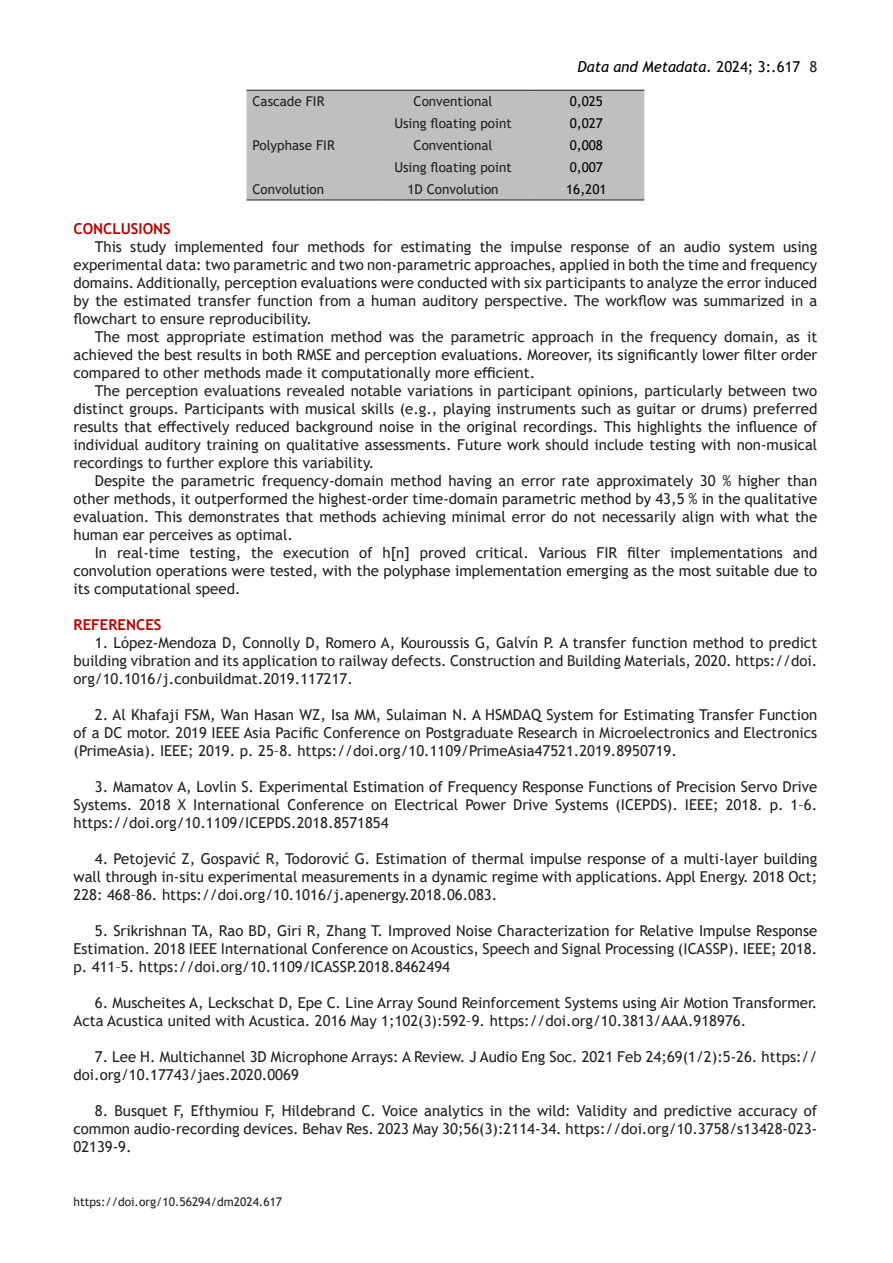
<style>
.page{position:relative;width:893px;height:1263px;background:#fff}
.page>*{position:absolute;margin:0;border:0;box-sizing:border-box;transform-origin:0 0}
.t1{font:15px/18px "Trebuchet MS";color:#231f20;text-align:justify}
.t2{font:italic 15px "Trebuchet MS";color:#000}
.t3{font:700 15px "Trebuchet MS";color:#be0000}
.t4{font:13.5px "Trebuchet MS";color:#231f20}
.t5{font:13.5px "Trebuchet MS";color:#000}
.t6{font:12px "Trebuchet MS";color:#231f20}
.s1{font-style:normal}
.s2{font-style:normal;color:#231f20}
</style>
<div class="page">
<div style="left:246px;top:91px;width:398px;height:109px;background:#bfbfbf"></div>
<hr style="left:246px;top:200px;width:132px;height:1px;background:#231f20">
<hr style="left:378px;top:200px;width:150px;height:1px;background:#231f20">
<hr style="left:528px;top:200px;width:116px;height:1px;background:#231f20">
<hr style="left:246px;top:90px;width:132px;height:1px;background:#231f20">
<hr style="left:378px;top:90px;width:150px;height:1px;background:#231f20">
<hr style="left:528px;top:90px;width:116px;height:1px;background:#231f20">
<p class="t2" style="left:578px;top:58px;width:241px">Data and Metadata. <span class="s1">2024; 3:.617</span> <span class="s2">8</span></p>
<p class="t4" style="left:252px;top:93px;width:74px">Cascade FIR</p>
<p class="t4" style="left:414px;top:93px;width:80px">Conventional</p>
<p class="t5" style="left:570px;top:93px;width:35px">0,025</p>
<p class="t4" style="left:394px;top:115px;width:119px">Using floating point</p>
<p class="t5" style="left:570px;top:115px;width:35px">0,027</p>
<p class="t4" style="left:252px;top:137px;width:84px">Polyphase FIR</p>
<p class="t4" style="left:414px;top:137px;width:80px">Conventional</p>
<p class="t5" style="left:570px;top:137px;width:35px">0,008</p>
<p class="t4" style="left:394px;top:159px;width:119px">Using floating point</p>
<p class="t5" style="left:570px;top:159px;width:35px">0,007</p>
<p class="t4" style="left:252px;top:181px;width:73px">Convolution</p>
<p class="t4" style="left:407px;top:181px;width:93px">1D Convolution</p>
<p class="t5" style="left:566px;top:181px;width:42px">16,201</p>
<p class="t3" style="left:74px;top:219px;width:99px">CONCLUSIONS</p>
<p class="t1" style="left:74px;top:238px;width:745px;text-indent:21px">This study implemented four methods for estimating the impulse response of an audio system using experimental data: two parametric and two non-parametric approaches, applied in both the time and frequency domains. Additionally, perception evaluations were conducted with six participants to analyze the error induced by the estimated transfer function from a human auditory perspective. The workflow was summarized in a flowchart to ensure reproducibility.</p>
<p class="t1" style="left:74px;top:328px;width:745px;text-indent:21px">The most appropriate estimation method was the parametric approach in the frequency domain, as it achieved the best results in both RMSE and perception evaluations. Moreover, its significantly lower filter order compared to other methods made it computationally more efficient.</p>
<p class="t1" style="left:74px;top:382px;width:745px;text-indent:21px">The perception evaluations revealed notable variations in participant opinions, particularly between two distinct groups. Participants with musical skills (e.g., playing instruments such as guitar or drums) preferred results that effectively reduced background noise in the original recordings. This highlights the influence of individual auditory training on qualitative assessments. Future work should include testing with non-musical recordings to further explore this variability.</p>
<p class="t1" style="left:74px;top:472px;width:745px;text-indent:21px">Despite the parametric frequency-domain method having an error rate approximately 30 % higher than other methods, it outperformed the highest-order time-domain parametric method by 43,5 % in the qualitative evaluation. This demonstrates that methods achieving minimal error do not necessarily align with what the human ear perceives as optimal.</p>
<p class="t1" style="left:74px;top:544px;width:745px;text-indent:21px">In real-time testing, the execution of h[n] proved critical. Various FIR filter implementations and convolution operations were tested, with the polyphase implementation emerging as the most suitable due to its computational speed.</p>
<p class="t3" style="left:74px;top:615px;width:90px">REFERENCES</p>
<p class="t1" style="left:74px;top:634px;width:745px;text-indent:21px">1. López-Mendoza D, Connolly D, Romero A, Kouroussis G, Galvín P. A transfer function method to predict building vibration and its application to railway defects. Construction and Building Materials, 2020. https://doi. org/10.1016/j.conbuildmat.2019.117217.</p>
<p class="t1" style="left:74px;top:706px;width:745px;text-indent:21px">2. Al Khafaji FSM, Wan Hasan WZ, Isa MM, Sulaiman N. A HSMDAQ System for Estimating Transfer Function of a DC motor. 2019 IEEE Asia Pacific Conference on Postgraduate Research in Microelectronics and Electronics (PrimeAsia). IEEE; 2019. p. 25–8. https://doi.org/10.1109/PrimeAsia47521.2019.8950719.</p>
<p class="t1" style="left:74px;top:778px;width:745px;text-indent:21px">3. Mamatov A, Lovlin S. Experimental Estimation of Frequency Response Functions of Precision Servo Drive Systems. 2018 X International Conference on Electrical Power Drive Systems (ICEPDS). IEEE; 2018. p. 1–6. https://doi.org/10.1109/ICEPDS.2018.8571854</p>
<p class="t1" style="left:74px;top:850px;width:745px;text-indent:21px">4. Petojević Z, Gospavić R, Todorović G. Estimation of thermal impulse response of a multi-layer building wall through in-situ experimental measurements in a dynamic regime with applications. Appl Energy. 2018 Oct; 228: 468–86. https://doi.org/10.1016/j.apenergy.2018.06.083.</p>
<p class="t1" style="left:74px;top:922px;width:745px;text-indent:21px">5. Srikrishnan TA, Rao BD, Giri R, Zhang T. Improved Noise Characterization for Relative Impulse Response Estimation. 2018 IEEE International Conference on Acoustics, Speech and Signal Processing (ICASSP). IEEE; 2018. p. 411–5. https://doi.org/10.1109/ICASSP.2018.8462494</p>
<p class="t1" style="left:74px;top:994px;width:745px;text-indent:21px">6. Muscheites A, Leckschat D, Epe C. Line Array Sound Reinforcement Systems using Air Motion Transformer.<br>Acta Acustica united with Acustica. 2016 May 1;102(3):592–9. https://doi.org/10.3813/AAA.918976.</p>
<p class="t1" style="left:74px;top:1048px;width:745px;text-indent:21px">7. Lee H. Multichannel 3D Microphone Arrays: A Review. J Audio Eng Soc. 2021 Feb 24;69(1/2):5-26. https:// doi.org/10.17743/jaes.2020.0069</p>
<p class="t1" style="left:74px;top:1102px;width:745px;text-indent:21px">8. Busquet F, Efthymiou F, Hildebrand C. Voice analytics in the wild: Validity and predictive accuracy of common audio-recording devices. Behav Res. 2023 May 30;56(3):2114-34. https://doi.org/10.3758/s13428-023- 02139-9.</p>
<p class="t6" style="left:74px;top:1194px;width:210px">https://doi.org/10.56294/dm2024.617</p>
</div>
